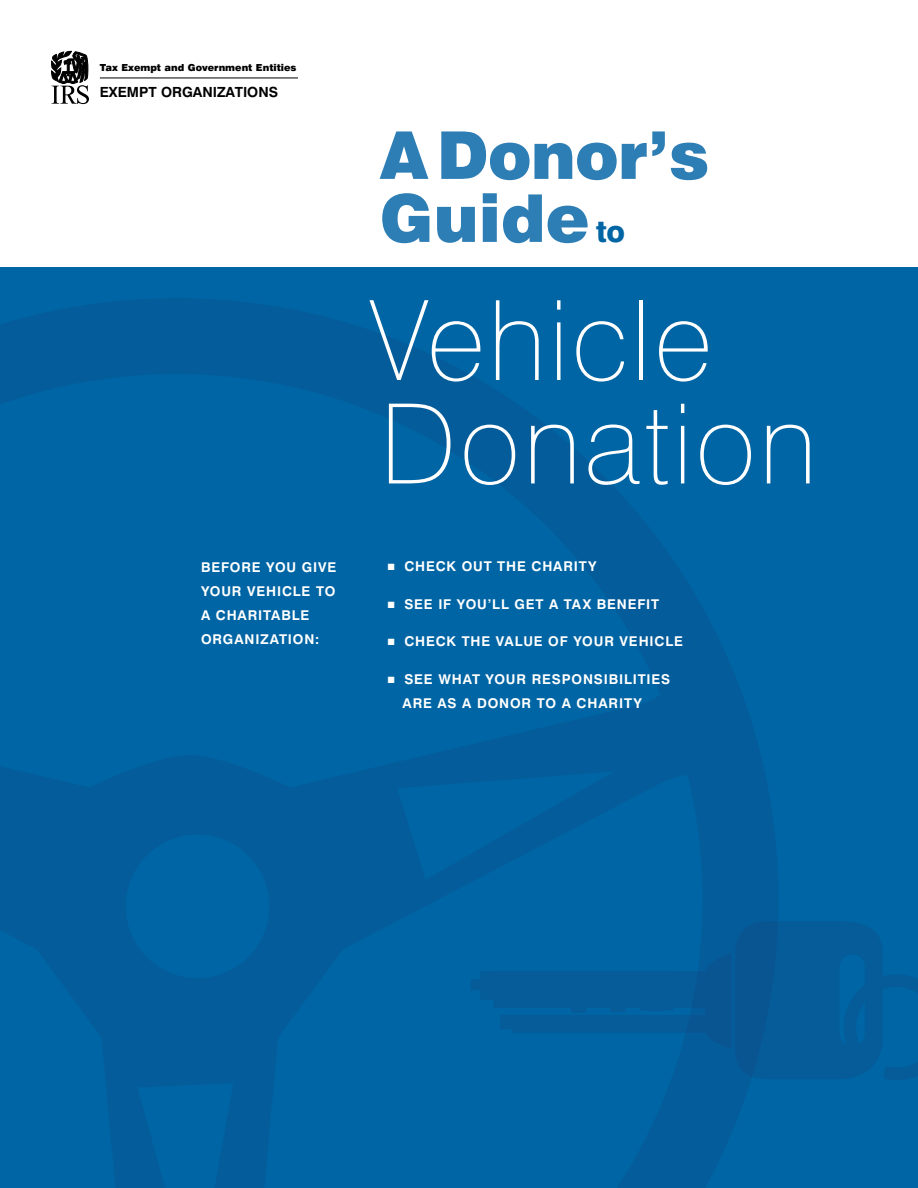
<style>
.page{position:relative;width:918px;height:1188px;background:#fff}
.page>*{position:absolute;margin:0;border:0;box-sizing:border-box;transform-origin:0 0}
.cvr_title_2{font:100 111px/103.5px "Swiss 721 BT";letter-spacing:.025em;color:#fff}
.cvr_title_1{font:900 66px "Swiss 721 BT";letter-spacing:-.005em;color:#2e7eb6}
.t1{font:700 13.95px "Swiss 721 BT";color:#000}
.text_on_cover{font:700 13.5px/24px "Swiss 721 BT";letter-spacing:.065em;color:#fff}
.t2{font:900 9.75px "Swiss 721 BT";color:#000}
.s1{font-weight:800;font-size:29.7px;color:#0065a4}
.s2{color:#0065a4}
.s3{color:#005e92}
</style>
<div class="page">
<div style="left:0;top:268px;width:918px;height:920px;background:#0065a4"></div>
<div style="left:494px;top:971px;width:215px;height:37px;background:#065b99"></div>
<div style="left:480px;top:971px;width:229px;height:29px;background:#065b99"></div>
<div style="left:500px;top:1015px;width:207px;height:14px;background:#065b99"></div>
<div style="left:512px;top:1022px;width:195px;height:11px;background:#065b99"></div>
<div style="left:471px;top:979px;width:238px;height:11px;background:#065b99"></div>
<div style="left:649px;top:996px;width:15px;height:15px;background:#065b99"></div>
<div style="left:664px;top:1001px;width:9px;height:9px;background:#065b99"></div>
<div style="left:640px;top:1001px;width:10px;height:10px;background:#065b99"></div>
<div style="left:610px;top:997px;width:15px;height:15px;background:#065b99"></div>
<div style="left:571px;top:998px;width:15px;height:15px;background:#065b99"></div>
<svg style="left:705px;top:921px;width:213px;height:159px"></svg>
<hr style="left:100px;top:78px;width:198px;height:1px;background:#000">
<svg style="left:51px;top:51px;width:38px;height:53px"></svg>
<p class="t2" style="left:100px;top:62px;width:198px">Tax Exempt and Government Entities</p>
<p class="t1" style="left:100px;top:83px;width:180px">EXEMPT ORGANIZATIONS</p>
<p class="cvr_title_1" style="left:380px;top:115px;width:331px">A Donor’s</p>
<p class="cvr_title_1" style="left:380px;top:178px;width:247px">Guide <span class="s1">to</span></p>
<p class="cvr_title_2" style="left:370px;top:288px;width:477px">Vehicle<br>Donation<span class="s2">,</span></p>
<p class="text_on_cover" style="left:201px;top:555px;width:137px">BEFORE YOU GIVE<br>YOUR VEHICLE TO<br>A CHARITABLE<br>ORGANIZATION:</p>
<p class="text_on_cover" style="left:388px;top:554px;width:220px">■ CHECK OUT THE CHARITY <span class="s3">,</span></p>
<p class="text_on_cover" style="left:388px;top:592px;width:287px">■ SEE IF YOU’LL GET A TAX BENEFIT <span class="s3">,</span></p>
<p class="text_on_cover" style="left:388px;top:629px;width:311px">■ CHECK THE VALUE OF YOUR VEHICLE <span class="s3">,</span></p>
<p class="text_on_cover" style="left:403px;top:667px;width:269px;text-indent:-15px">■ SEE WHAT YOUR RESPONSIBILITIES<br>ARE AS A DONOR TO A CHARITY</p>
</div>
